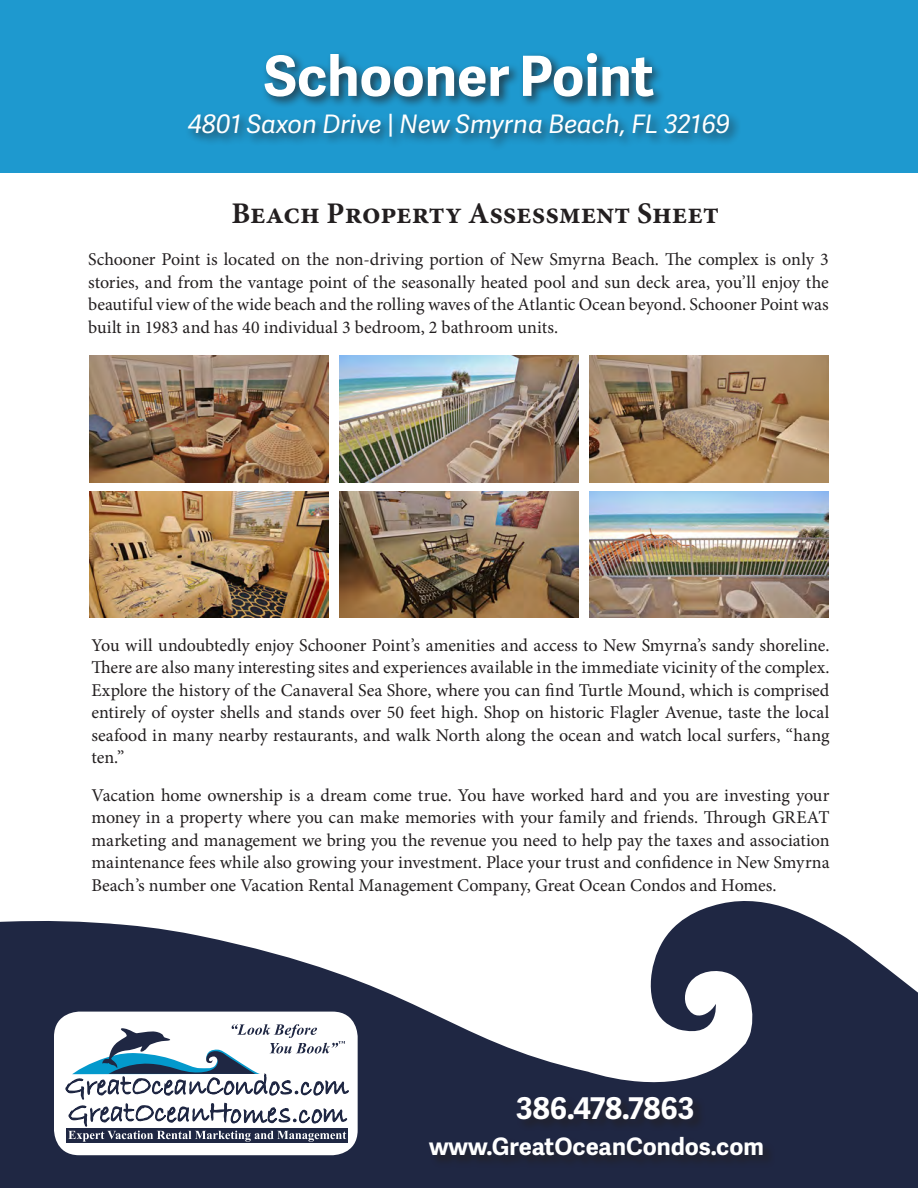
<style>
.page{position:relative;width:918px;height:1188px;background:#fff}
.page>*{position:absolute;margin:0;border:0;box-sizing:border-box;transform-origin:0 0}
.t1{font:700 55.5px "Adelle Sans";color:#fff}
.t2{font:700 30px "Minion Pro";color:#231f20}
.t3{font:700 30px "Adelle Sans";color:#fff}
.t4{font:italic 25.5px "Adelle Sans";color:#fff}
.t5{font:700 24px "Adelle Sans";color:#fff}
.t6{font:18px/22.5px "Minion Pro";letter-spacing:-.005em;color:#231f20;text-align:justify}
.s1{font-style:normal}
</style>
<div class="page">
<svg style="left:0;top:901px;width:918px;height:287px;fill:#1f2743"></svg>
<div style="left:0;top:0;width:918px;height:173px;background:#1e99cf"></div>
<div style="left:54px;top:1012px;width:304px;height:143px;background:#fff;border-radius:25px"></div>
<div style="left:516px;top:1096px;width:190px;height:36px;background:#1f253a"></div>
<div style="left:429px;top:1137px;width:347px;height:31px;background:#1f253c"></div>
<div style="left:66px;top:1129px;width:282px;height:14px;background:#1f2743"></div>
<svg style="left:61px;top:1011px;width:289px;height:131px"></svg>
<div style="left:185px;top:49px;width:557px;height:103px;background:#231f20;opacity:.75"></div>
<img style="left:89px;top:356px;width:240px;height:126px">
<img style="left:89px;top:491px;width:240px;height:127px">
<img style="left:339px;top:356px;width:240px;height:126px">
<img style="left:339px;top:491px;width:240px;height:127px">
<img style="left:589px;top:356px;width:240px;height:126px">
<img style="left:589px;top:491px;width:240px;height:127px">
<h1 class="t1" style="left:264px;top:35px;width:392px">Schooner Point</h1>
<h3 class="t4" style="left:188px;top:106px;width:544px">4801 Saxon Drive <span class="s1">|</span> New Smyrna Beach, FL 32169</h3>
<h2 class="t2" style="left:231px;top:192px;width:489px">Beach Property Assessment Sheet</h2>
<p class="t6" style="left:88px;top:248px;width:742px">Schooner Point is located on the non-driving portion of New Smyrna Beach. The complex is only 3 stories, and from the vantage point of the seasonally heated pool and sun deck area, you’ll enjoy the beautiful view of the wide beach and the rolling waves of the Atlantic Ocean beyond. Schooner Point was built in 1983 and has 40 individual 3 bedroom, 2 bathroom units.</p>
<p class="t6" style="left:91px;top:634px;width:740px">You will undoubtedly enjoy Schooner Point’s amenities and access to New Smyrna’s sandy shoreline.<br>There are also many interesting sites and experiences available in the immediate vicinity of the complex.<br>Explore the history of the Canaveral Sea Shore, where you can find Turtle Mound, which is comprised entirely of oyster shells and stands over 50 feet high. Shop on historic Flagler Avenue, taste the local seafood in many nearby restaurants, and walk North along the ocean and watch local surfers, “hang ten.”</p>
<p class="t6" style="left:91px;top:784px;width:740px">Vacation home ownership is a dream come true. You have worked hard and you are investing your money in a property where you can make memories with your family and friends. Through GREAT marketing and management we bring you the revenue you need to help pay the taxes and association maintenance fees while also growing your investment. Place your trust and confidence in New Smyrna Beach’s number one Vacation Rental Management Company, Great Ocean Condos and Homes.</p>
<h2 class="t3" style="left:516px;top:1086px;width:180px">386.478.7863</h2>
<h3 class="t5" style="left:429px;top:1129px;width:336px">www.GreatOceanCondos.com</h3>
</div>
